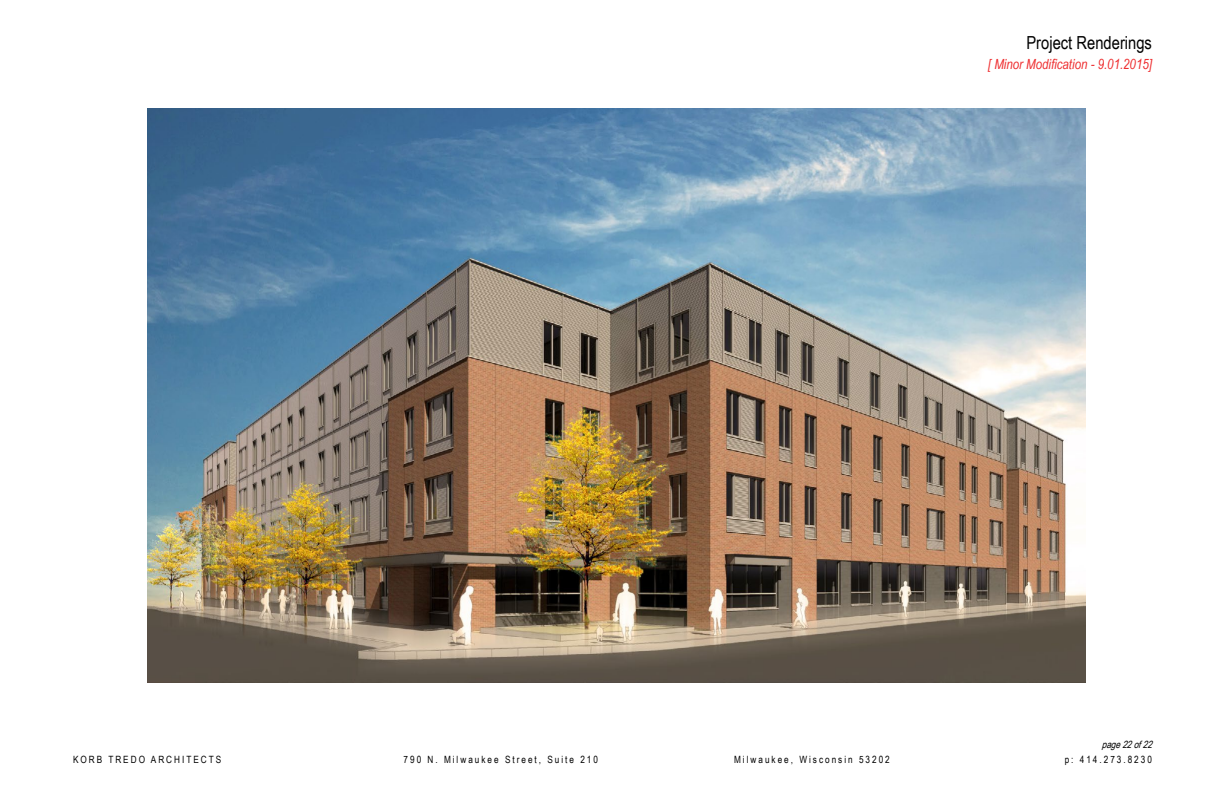
<style>
.page{position:relative;width:1224px;height:792px;background:#fff}
.page>*{position:absolute;margin:0;border:0;box-sizing:border-box;transform-origin:0 0}
.t1{font:18px "Arial Narrow";color:#000}
.t2{font:italic 14px "Arial Narrow";color:#ee2d2f}
.t3{font:10px "Arial Narrow";letter-spacing:.2em;color:#000}
.t4{font:italic 10px "Arial Narrow";color:#000}
</style>
<div class="page">
<img style="left:147px;top:108px;width:938px;height:574px">
<h1 class="t1" style="left:1026px;top:30px;width:127px">Project Renderings</h1>
<h2 class="t2" style="left:988px;top:55px;width:165px">[ Minor Modification - 9.01.2015]</h2>
<p class="t4" style="left:1102px;top:737px;width:55px">page22of22</p>
<p class="t3" style="left:73px;top:752px;width:150px">KORB TREDO ARCHITECTS</p>
<p class="t3" style="left:404px;top:752px;width:196px">790 N. Milwaukee Street, Suite 210</p>
<p class="t3" style="left:734px;top:752px;width:157px">Milwaukee, Wisconsin 53202</p>
<p class="t3" style="left:1065px;top:752px;width:89px">p: 414.273.8230</p>
</div>
